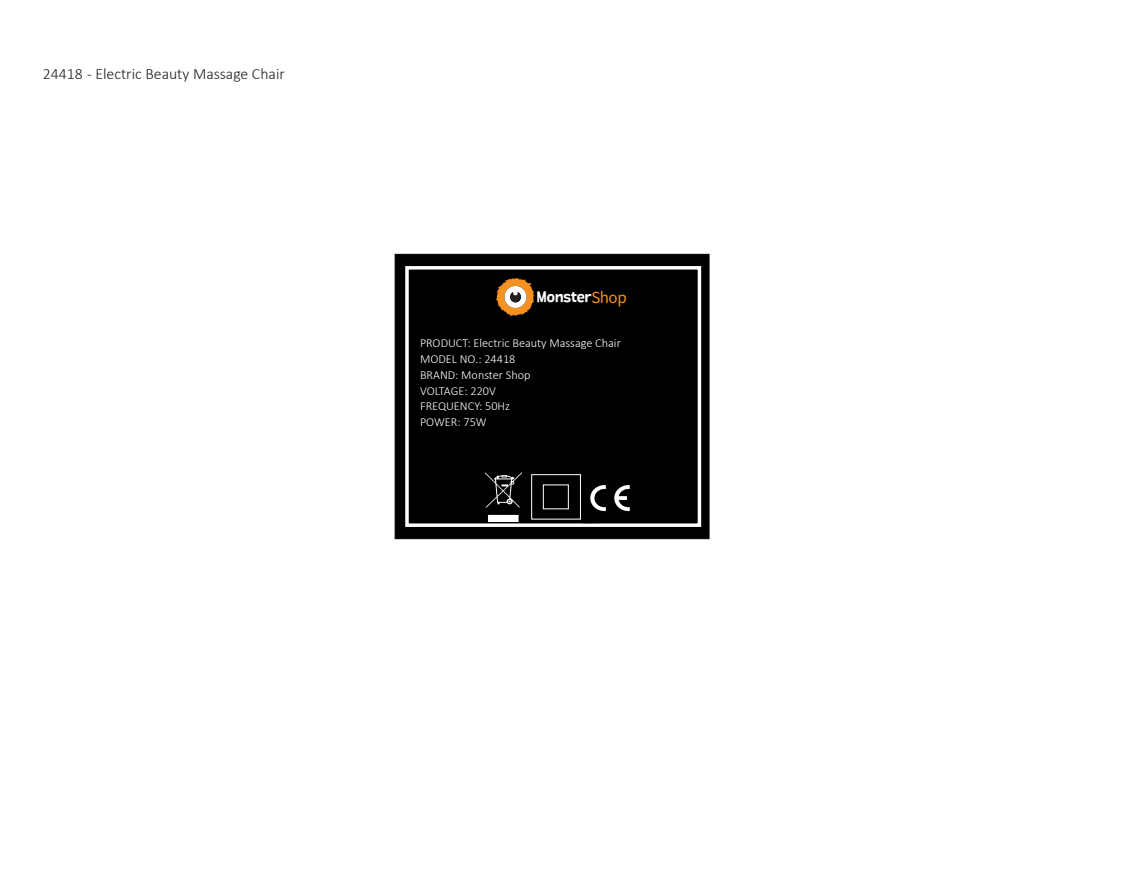
<style>
.page{position:relative;width:1124px;height:875px;background:#fff}
.page>*{position:absolute;margin:0;border:0;box-sizing:border-box;transform-origin:0 0}
.t1{font:300 15.75px "Calibri";color:#231f20}
.t2{font:14.88px "Remissis Sb";letter-spacing:-.05em;color:#fff;scale:.91 1}
.t3{font:300 12.25px "Calibri";color:#fff}
.s1{font-size:15.31px}
.s2{font-family:"Source Sans Pro";font-size:16.89px;color:#f59120}
</style>
<div class="page">
<div style="left:394px;top:254px;width:315px;height:285px;background:#000;border:1px solid #000"></div>
<div style="left:405px;top:266px;width:296px;height:261px;border:4px solid #fff"></div>
<img style="left:485px;top:472px;width:36px;height:49px">
<div style="left:531px;top:474px;width:49px;height:46px;border:1px solid #fff"></div>
<svg style="left:582px;top:485px;width:59px;height:39px"></svg>
<svg style="left:495px;top:278px;width:39px;height:38px"></svg>
<p class="t1" style="left:43px;top:64px;width:243px">24418 - Electric Beauty Massage Chair</p>
<p class="t2" style="left:536px;top:286px;width:100px"><span class="s1">M</span>onster<span class="s2">Shop</span></p>
<p class="t3" style="left:420px;top:336px;width:202px">PRODUCT: Electric Beauty Massage Chair</p>
<p class="t3" style="left:420px;top:352px;width:97px">MODEL NO.: 24418</p>
<p class="t3" style="left:420px;top:367px;width:112px">BRAND: Monster Shop</p>
<p class="t3" style="left:420px;top:383px;width:77px">VOLTAGE: 220V</p>
<p class="t3" style="left:420px;top:399px;width:91px">FREQUENCY: 50Hz</p>
<p class="t3" style="left:420px;top:415px;width:68px">POWER: 75W</p>
</div>
